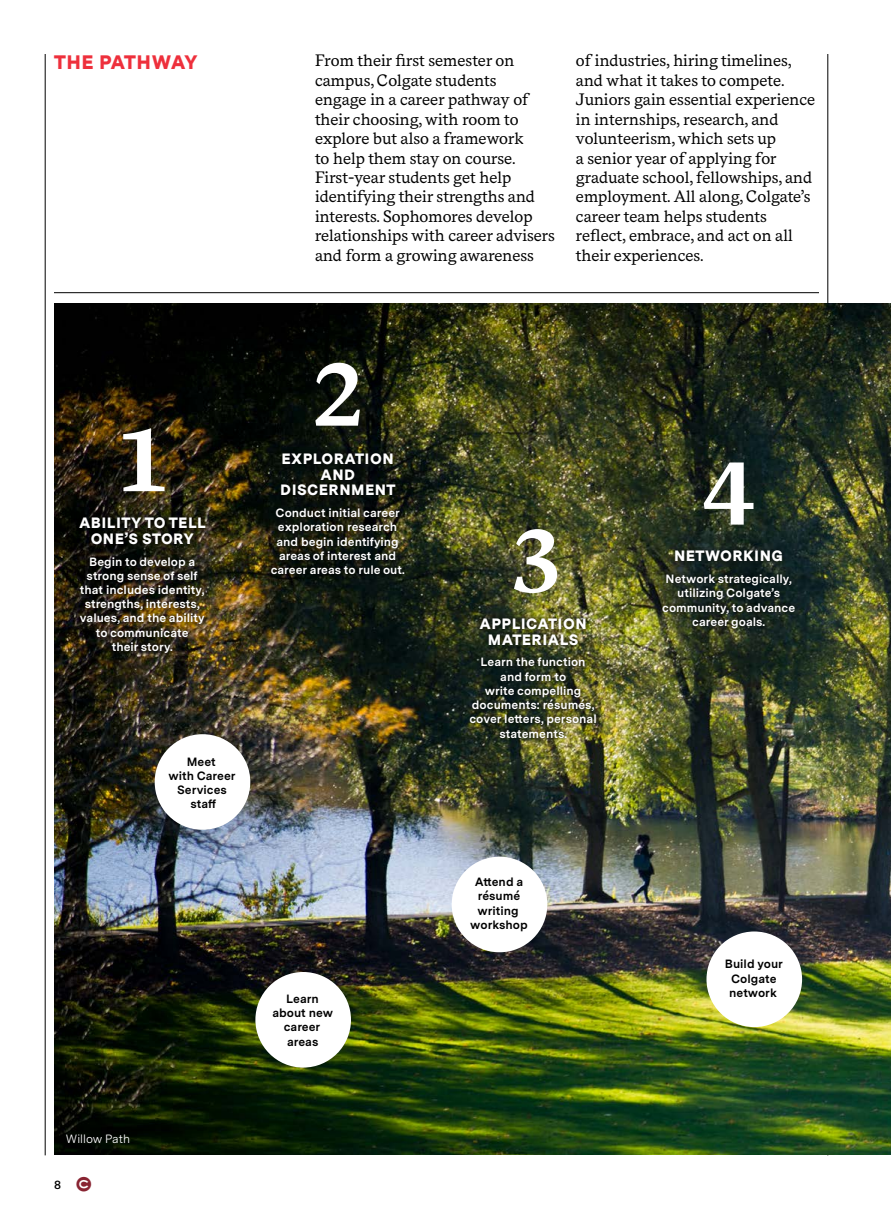
<style>
.page{position:relative;width:891px;height:1215px;background:#fff}
.page>*{position:absolute;margin:0;border:0;box-sizing:border-box;transform-origin:0 0}
.t1{font:700 90px "Messina Serif";color:#fff}
.t2{font:900 19.5px "Messina Sans";color:#ee303c}
.t3{font:16.5px/19.4px "Messina Serif";color:#000}
.t4{font:900 15px/15.8px "Messina Sans";letter-spacing:.03em;color:#fff;text-align:center}
.t5{font:700 12px/14.2px "Messina Sans";color:#fff;text-align:center}
.t6{font:700 12px/14.2px "Messina Sans";color:#000;text-align:center}
.t7{font:12px "Messina Sans";color:#fff}
.t8{font:600 12px "Messina Sans";color:#000}
.s1{font-family:"Colgate";font-weight:400;font-size:19.5px;color:#892432}
</style>
<div class="page">
<hr style="left:828px;top:54px;width:1px;height:1101px;background:#000">
<hr style="left:45px;top:54px;width:1px;height:1101px;background:#000">
<hr style="left:54px;top:292px;width:765px;height:1px;background:#000">
<img style="left:54px;top:303px;width:837px;height:852px">
<div style="left:75px;top:513px;width:135px;height:145px;background:#000;opacity:.8"></div>
<div style="left:267px;top:449px;width:142px;height:130px;background:#000;opacity:.8"></div>
<div style="left:465px;top:614px;width:136px;height:128px;background:#000;opacity:.8"></div>
<div style="left:658px;top:547px;width:141px;height:86px;background:#000;opacity:.8"></div>
<div style="left:452px;top:857px;width:95px;height:95px;background:#fff;border-radius:50%"></div>
<div style="left:255px;top:972px;width:96px;height:96px;background:#fff;border-radius:50%"></div>
<div style="left:155px;top:734px;width:95px;height:96px;background:#fff;border-radius:50%"></div>
<div style="left:707px;top:931px;width:95px;height:96px;background:#fff;border-radius:50%"></div>
<h2 class="t2" style="left:54px;top:50px;width:145px">THE PATHWAY</h2>
<p class="t3" style="left:315px;top:52px;width:241px">From their first semester on campus, Colgate students<br>engage in a career pathway of their choosing, with room to explore but also a framework<br>to help them stay on course.<br>First-year students get help identifying their strengths and interests. Sophomores develop relationships with career advisers and form a growing awareness</p>
<p class="t3" style="left:576px;top:52px;width:241px">of industries, hiring timelines, and what it takes to compete.<br>Juniors gain essential experience in internships, research, and volunteerism, which sets up<br>a senior year of applying for graduate school, fellowships, and employment. All along, Colgate’s career team helps students reflect, embrace, and act on all their experiences.</p>
<p class="t1" style="left:119px;top:406px;width:47px">1</p>
<p class="t4" style="left:79px;top:516px;width:128px">ABILITY TO TELL<br>ONE’S STORY</p>
<p class="t5" style="left:80px;top:555px;width:126px">Begin to develop a strong sense of self that includes identity, strengths, interests, values, and the ability to communicate<br>their story.</p>
<p class="t1" style="left:312px;top:340px;width:54px">2</p>
<p class="t4" style="left:280px;top:452px;width:117px">EXPLORATION<br>AND<br>DISCERNMENT</p>
<p class="t5" style="left:271px;top:507px;width:136px">Conduct initial career exploration research and begin identifying areas of interest and career areas to rule out.</p>
<p class="t6" style="left:169px;top:755px;width:69px">Meet<br>with Career<br>Services staff</p>
<p class="t7" style="left:66px;top:1132px;width:66px">Willow Path</p>
<p class="t8" style="left:54px;top:1178px;width:40px">8 <span class="s1">●</span></p>
<p class="t6" style="left:272px;top:992px;width:62px">Learn about new career areas</p>
<p class="t1" style="left:511px;top:507px;width:52px">3</p>
<p class="t4" style="left:480px;top:617px;width:109px">APPLICATION<br>MATERIALS</p>
<p class="t5" style="left:469px;top:656px;width:129px">Learn the function and form to<br>write compelling documents: résumés, cover letters, personal statements.</p>
<p class="t6" style="left:470px;top:876px;width:59px">Attend a résumé writing workshop</p>
<p class="t1" style="left:703px;top:439px;width:54px">4</p>
<p class="t4" style="left:674px;top:550px;width:111px">NETWORKING</p>
<p class="t5" style="left:662px;top:573px;width:134px">Network strategically, utilizing Colgate’s community, to advance career goals.</p>
<p class="t6" style="left:725px;top:958px;width:60px">Build your<br>Colgate network</p>
</div>
